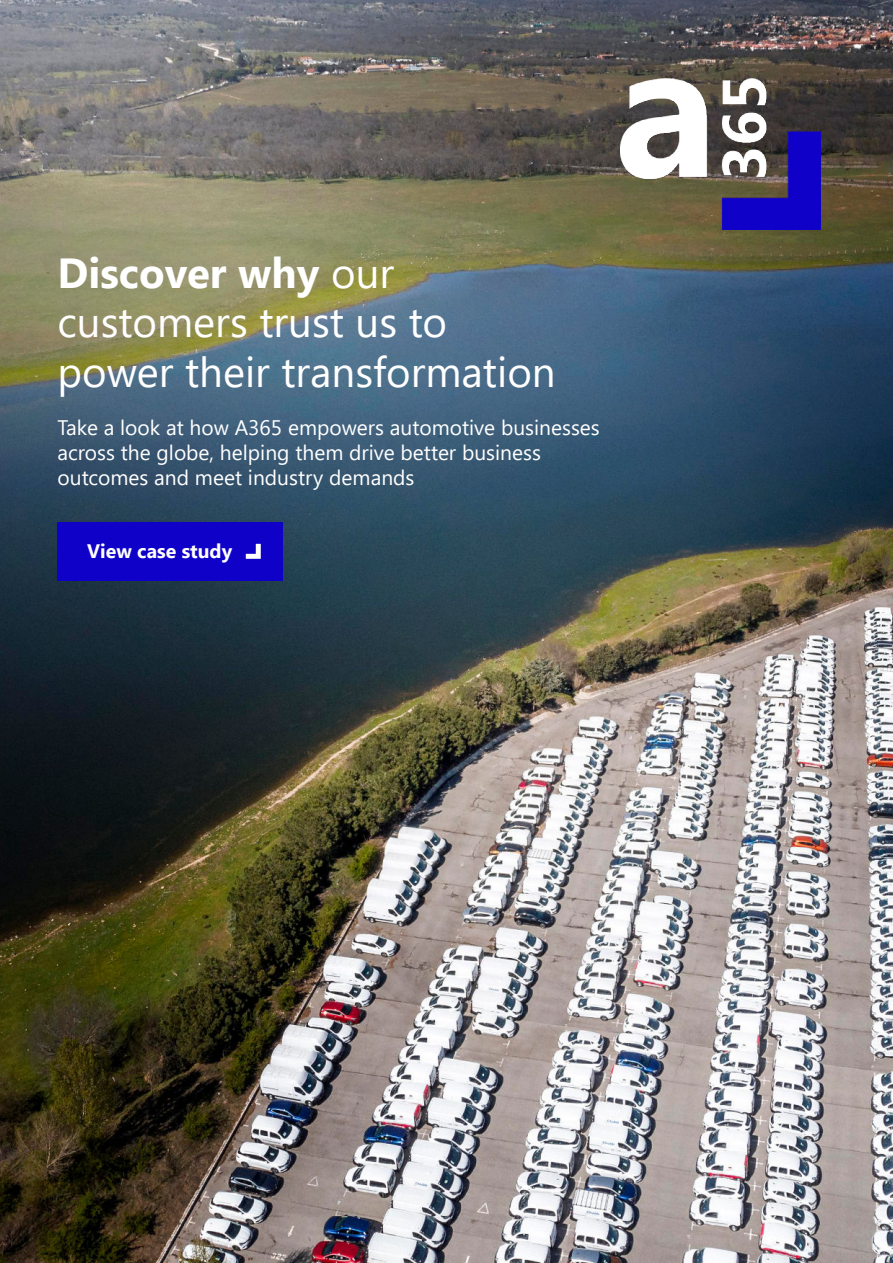
<style>
.page{position:relative;width:893px;height:1263px;background:#fff}
.page>*{position:absolute;margin:0;border:0;box-sizing:border-box;transform-origin:0 0}
.t1{font:42px/49.5px "Segoe UI";color:#fff}
.t2{font:21px/25.2px "Segoe UI";color:#fff}
.t3{font:700 19.5px "Segoe UI";color:#fff}
.s1{font-weight:700}
</style>
<div class="page">
<img style="left:0;top:0;width:893px;height:1263px">
<img style="left:621px;top:78px;width:200px;height:152px">
<div style="left:58px;top:522px;width:225px;height:59px;background:#1001c9"></div>
<svg style="left:246px;top:544px;width:15px;height:15px"></svg>
<h1 class="t1" style="left:58px;top:251px;width:500px"><span class="s1">Discover why</span> our customers trust us to power their transformation</h1>
<p class="t2" style="left:58px;top:416px;width:544px">Take a look at how A365 empowers automotive businesses across the globe, helping them drive better business outcomes and meet industry demands</p>
<p class="t3" style="left:87px;top:542px;width:146px">View case study</p>
</div>
